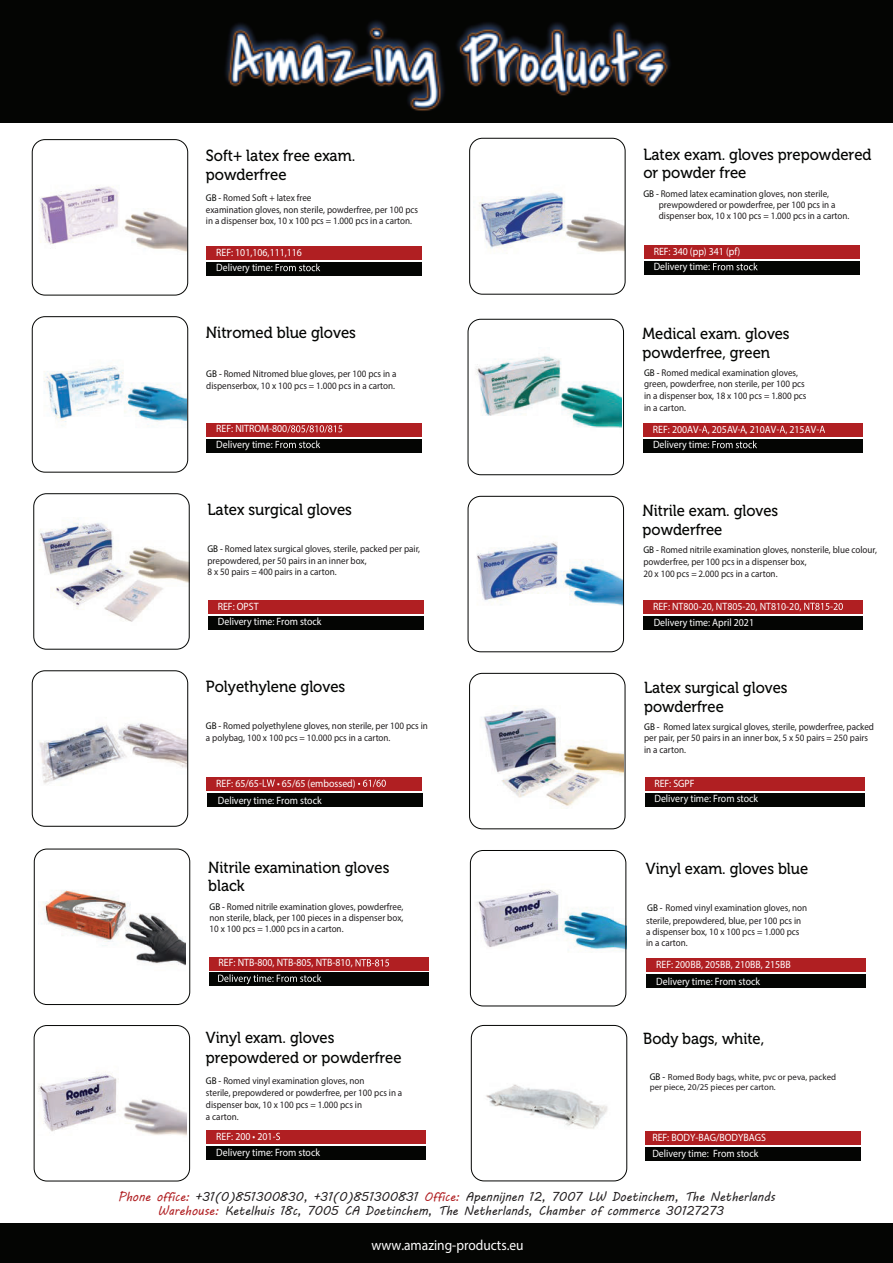
<style>
.page{position:relative;width:893px;height:1263px;background:#fff}
.page>*{position:absolute;margin:0;border:0;box-sizing:border-box;transform-origin:0 0}
.t1{font:16.05px/19.4px "Museo 500";color:#040503;scale:.93 1}
.t2{font:15.9px/19.2px "Museo 500";color:#040503;scale:.93 1}
.t3{font:14.55px "Myriad Pro";color:#fff;scale:.93 1}
.t4{font:12.6px/14.1px "MV Boli";color:#231f20;scale:.93 1}
.t5{font:10.65px/15.6px "Myriad Pro";color:#fff;scale:.93 1}
.t6{font:9.75px/11.7px "Myriad Pro";color:#201d1e;scale:.93 1}
.t7{font:8.85px/9.3px "Myriad Pro";color:#201d1e}
.s1{color:#040503}
.s2{font-size:9.75px;color:#040503}
.s3{color:#b01f22}
</style>
<div class="page">
<div style="left:0;top:0;width:893px;height:123px;background:#040503"></div>
<img style="left:43px;top:890px;width:142px;height:76px">
<img style="left:31px;top:174px;width:155px;height:106px">
<img style="left:31px;top:694px;width:155px;height:107px">
<img style="left:483px;top:707px;width:140px;height:102px">
<img style="left:39px;top:520px;width:149px;height:102px">
<img style="left:467px;top:525px;width:155px;height:105px">
<img style="left:43px;top:365px;width:143px;height:60px">
<img style="left:33px;top:1055px;width:153px;height:106px">
<div style="left:207px;top:1130px;width:219px;height:14px;background:#b01f22"></div>
<svg style="left:273px;top:1133px;width:7px;height:7px"></svg>
<div style="left:207px;top:1146px;width:219px;height:13px;background:#040503"></div>
<div style="left:32px;top:139px;width:156px;height:156px;border:1px solid #040503;border-radius:13px"></div>
<div style="left:207px;top:246px;width:215px;height:13px;background:#b01f22"></div>
<div style="left:207px;top:262px;width:215px;height:13px;background:#040503"></div>
<svg style="left:276px;top:264px;width:44px;height:7px"></svg>
<div style="left:468px;top:319px;width:156px;height:156px;border:1px solid #040605;border-radius:13px"></div>
<div style="left:643px;top:423px;width:220px;height:14px;background:#b01f22"></div>
<svg style="left:699px;top:426px;width:8px;height:7px"></svg>
<svg style="left:738px;top:426px;width:8px;height:7px"></svg>
<svg style="left:777px;top:426px;width:8px;height:7px"></svg>
<svg style="left:816px;top:426px;width:9px;height:7px"></svg>
<div style="left:643px;top:439px;width:220px;height:13px;background:#040503"></div>
<svg style="left:712px;top:441px;width:45px;height:7px"></svg>
<div style="left:32px;top:316px;width:156px;height:156px;border:1px solid #040503;border-radius:13px"></div>
<div style="left:207px;top:423px;width:215px;height:13px;background:#b01f22"></div>
<svg style="left:287px;top:425px;width:55px;height:8px"></svg>
<div style="left:207px;top:439px;width:215px;height:13px;background:#040503"></div>
<svg style="left:276px;top:440px;width:44px;height:8px"></svg>
<div style="left:468px;top:496px;width:156px;height:156px;border:1px solid #040503;border-radius:13px"></div>
<div style="left:643px;top:600px;width:220px;height:14px;background:#b01f22"></div>
<svg style="left:800px;top:603px;width:43px;height:8px"></svg>
<div style="left:643px;top:616px;width:220px;height:13px;background:#040503"></div>
<div style="left:33px;top:493px;width:157px;height:157px;border:1px solid #040605;border-radius:13px"></div>
<div style="left:208px;top:600px;width:215px;height:13px;background:#b01f22"></div>
<div style="left:208px;top:616px;width:215px;height:13px;background:#040503"></div>
<div style="left:469px;top:673px;width:156px;height:156px;border:1px solid #040503;border-radius:13px"></div>
<div style="left:645px;top:777px;width:219px;height:14px;background:#b01f22"></div>
<div style="left:645px;top:793px;width:219px;height:13px;background:#040503"></div>
<div style="left:32px;top:670px;width:156px;height:157px;border:1px solid #040503;border-radius:13px"></div>
<div style="left:207px;top:777px;width:215px;height:13px;background:#b01f22"></div>
<svg style="left:259px;top:779px;width:16px;height:8px"></svg>
<svg style="left:358px;top:779px;width:28px;height:8px"></svg>
<img style="left:469px;top:347px;width:153px;height:102px">
<div style="left:0;top:1224px;width:893px;height:39px;background:#040503"></div>
<div style="left:34px;top:849px;width:156px;height:156px;border:1px solid #040503;border-radius:13px"></div>
<div style="left:209px;top:957px;width:219px;height:13px;background:#b01f22"></div>
<svg style="left:356px;top:959px;width:33px;height:7px"></svg>
<div style="left:209px;top:973px;width:219px;height:13px;background:#040503"></div>
<img style="left:479px;top:193px;width:144px;height:61px">
<div style="left:469px;top:138px;width:156px;height:157px;border:1px solid #040503;border-radius:13px"></div>
<div style="left:644px;top:245px;width:215px;height:13px;background:#b01f22"></div>
<div style="left:644px;top:261px;width:215px;height:13px;background:#040503"></div>
<svg style="left:713px;top:263px;width:45px;height:7px"></svg>
<svg style="left:218px;top:974px;width:103px;height:10px"></svg>
<div style="left:34px;top:1025px;width:156px;height:156px;border:1px solid #040503;border-radius:13px"></div>
<img style="left:469px;top:872px;width:155px;height:109px">
<div style="left:470px;top:850px;width:156px;height:156px;border:1px solid #040503;border-radius:13px"></div>
<div style="left:647px;top:958px;width:219px;height:14px;background:#b01f22"></div>
<div style="left:647px;top:974px;width:219px;height:13px;background:#040503"></div>
<div style="left:207px;top:793px;width:215px;height:13px;background:#040503"></div>
<img style="left:225px;top:20px;width:445px;height:91px">
<img style="left:470px;top:1049px;width:158px;height:108px">
<div style="left:471px;top:1025px;width:156px;height:156px;border:1px solid #040503;border-radius:13px"></div>
<div style="left:646px;top:1132px;width:215px;height:13px;background:#b01f22"></div>
<div style="left:646px;top:1147px;width:215px;height:14px;background:#040503"></div>
<h1 class="t1" style="left:206px;top:146px;width:162px">Soft+ latex free exam. powderfree</h1>
<p class="t6" style="left:206px;top:192px;width:230px"><span class="s1">GB -</span> Romed Soft + latex free<br>examination gloves, non sterile, powderfree, per 100 pcs in a dispenser box, 10 x 100 pcs = 1.000 pcs in a carton.</p>
<p class="t5" style="left:216px;top:244px;width:94px">REF: 101,106,111,116<br>Delivery time:</p>
<h1 class="t1" style="left:643px;top:146px;width:247px;line-height:17.9px">Latex exam. gloves prepowdered or powder free</h1>
<p class="t6" style="left:659px;top:188px;width:207px;line-height:10.8px;text-indent:-15px"><span class="s1">GB -</span> Romed latex ecamination gloves, non sterile, prewpowdered or powderfree, per 100 pcs in a dispenser box, 10 x 100 pcs = 1.000 pcs in a carton.</p>
<p class="t5" style="left:654px;top:243px;width:94px">REF: 340 (pp) 341 (pf)<br>Delivery time:</p>
<h1 class="t1" style="left:206px;top:323px;width:163px">Nitromed blue gloves</h1>
<h2 class="t2" style="left:643px;top:324px;width:160px">Medical exam. gloves powderfree, green</h2>
<p class="t6" style="left:206px;top:367px;width:206px"><span class="s1">GB -</span> Romed Nitromed blue gloves, per 100 pcs in a dispenserbox, 10 x 100 pcs = 1.000 pcs in a carton.</p>
<p class="t6" style="left:644px;top:366px;width:176px"><span class="s1">GB -</span> Romed medical examination gloves, green, powderfree, non sterile, per 100 pcs in a dispenser box, 18 x 100 pcs = 1.800 pcs in a carton.</p>
<p class="t5" style="left:216px;top:421px;width:78px">REF: NITROM-800<br>Delivery time:</p>
<p class="t5" style="left:653px;top:421px;width:177px">REF: 200AV , 205AV , 210AV , 215AV<br>Delivery time:</p>
<h1 class="t1" style="left:207px;top:500px;width:157px">Latex surgical gloves</h1>
<p class="t6" style="left:207px;top:543px;width:230px"><span class="s1">GB -</span> Romed latex surgical gloves, sterile, packed per pair, prepowdered, per 50 pairs in an inner box,<br>8 x 50 pairs = 400 pairs in a carton.</p>
<p class="t5" style="left:218px;top:598px;width:113px">REF: OPST<br>Delivery time: From stock</p>
<h2 class="t2" style="left:643px;top:501px;width:147px">Nitrile exam. gloves powderfree</h2>
<p class="t6" style="left:643px;top:544px;width:253px"><span class="s1">GB -</span> Romed nitrile examination gloves, nonsterile, blue colour, powderfree, per 100 pcs in a dispenser box,<br>20 x 100 pcs = 2.000 pcs in a carton.</p>
<p class="t5" style="left:653px;top:598px;width:159px">REF: NT800-20, NT805-20, NT810-20</p>
<p class="t5" style="left:654px;top:614px;width:109px">Delivery time: April 2021</p>
<h1 class="t1" style="left:206px;top:677px;width:151px">Polyethylene gloves</h1>
<p class="t6" style="left:206px;top:720px;width:240px"><span class="s1">GB -</span> Romed polyethylene gloves, non sterile, per 100 pcs in a polybag, 100 x 100 pcs = 10.000 pcs in a carton.</p>
<p class="t5" style="left:216px;top:775px;width:47px">REF: 65/65</p>
<p class="t5" style="left:277px;top:775px;width:86px">• 65/65 (embossed)</p>
<p class="t5" style="left:218px;top:792px;width:113px">Delivery time: From stock</p>
<h2 class="t2" style="left:644px;top:678px;width:156px">Latex surgical gloves powderfree</h2>
<p class="t6" style="left:644px;top:720px;width:249px"><span class="s1">GB -</span> Romed latex surgical gloves, sterile, powderfree, packed per pair, per 50 pairs in an inner box, 5 x 50 pairs = 250 pairs in a carton.</p>
<p class="t5" style="left:654px;top:775px;width:113px">REF: SGPF<br>Delivery time: From stock</p>
<h2 class="t2" style="left:208px;top:859px;width:196px;line-height:17.7px">Nitrile examination gloves black</h2>
<h2 class="t2" style="left:646px;top:859px;width:176px">Vinyl exam. gloves blue</h2>
<p class="t6" style="left:210px;top:901px;width:210px;line-height:10.8px;text-align:justify"><span class="s1">GB -</span> Romed nitrile examination gloves, powderfree, non sterile, black, per 100 pieces in a dispenser box, 10 x 100 pcs = 1.000 pcs in a carton.</p>
<p class="t5" style="left:219px;top:955px;width:146px">REF: NTB-800, NTB-805, NTB-810,</p>
<p class="t6" style="left:646px;top:902px;width:175px;line-height:12.3px"><span class="s1">GB -</span> Romed vinyl examination gloves, non sterile, prepowdered, blue, per 100 pcs in</p>
<p class="t6" style="left:646px;top:926px;width:166px;line-height:10.8px">a dispenser box, 10 x 100 pcs = 1.000 pcs in a carton.</p>
<p class="t5" style="left:656px;top:973px;width:113px">Delivery time: From stock</p>
<p class="t5" style="left:656px;top:956px;width:146px">REF: 200BB, 205BB, 210BB, 215BB</p>
<h2 class="t2" style="left:206px;top:1028px;width:212px">Vinyl exam. gloves prepowdered or powderfree</h2>
<p class="t6" style="left:206px;top:1075px;width:213px"><span class="s1">GB -</span> Romed vinyl examination gloves, non<br>sterile, prepowdered or powderfree, per 100 pcs in a dispenser box, 10 x 100 pcs = 1.000 pcs in<br>a carton.</p>
<p class="t5" style="left:216px;top:1128px;width:113px">REF: 200 • 201<br>Delivery time: From stock</p>
<h2 class="t2" style="left:643px;top:1029px;width:132px">Body bags, white,</h2>
<p class="t7" style="left:650px;top:1072px;width:188px"><span class="s2">GB -</span> Romed Body bags, white, pvc or peva, packed per piece, 20/25 pieces per carton.</p>
<p class="t5" style="left:652px;top:1130px;width:124px">REF: BODY-BAG/BODYBAGS<br>Delivery time: From stock</p>
<p class="t4" style="left:158px;top:1190px;width:665px;text-indent:-40px"><span class="s3">Phone office:</span> +31(0)851300830, +31(0)851300831 <span class="s3">Office:</span> Apennijnen 12, 7007 LW Doetinchem, The Netherlands<br><span class="s3">Warehouse:</span> Ketelhuis 18c, 7005 CA Doetinchem, The Netherlands, Chamber of commerce 30127273</p>
<h3 class="t3" style="left:372px;top:1236px;width:165px">www.amazing-products.eu</h3>
</div>
